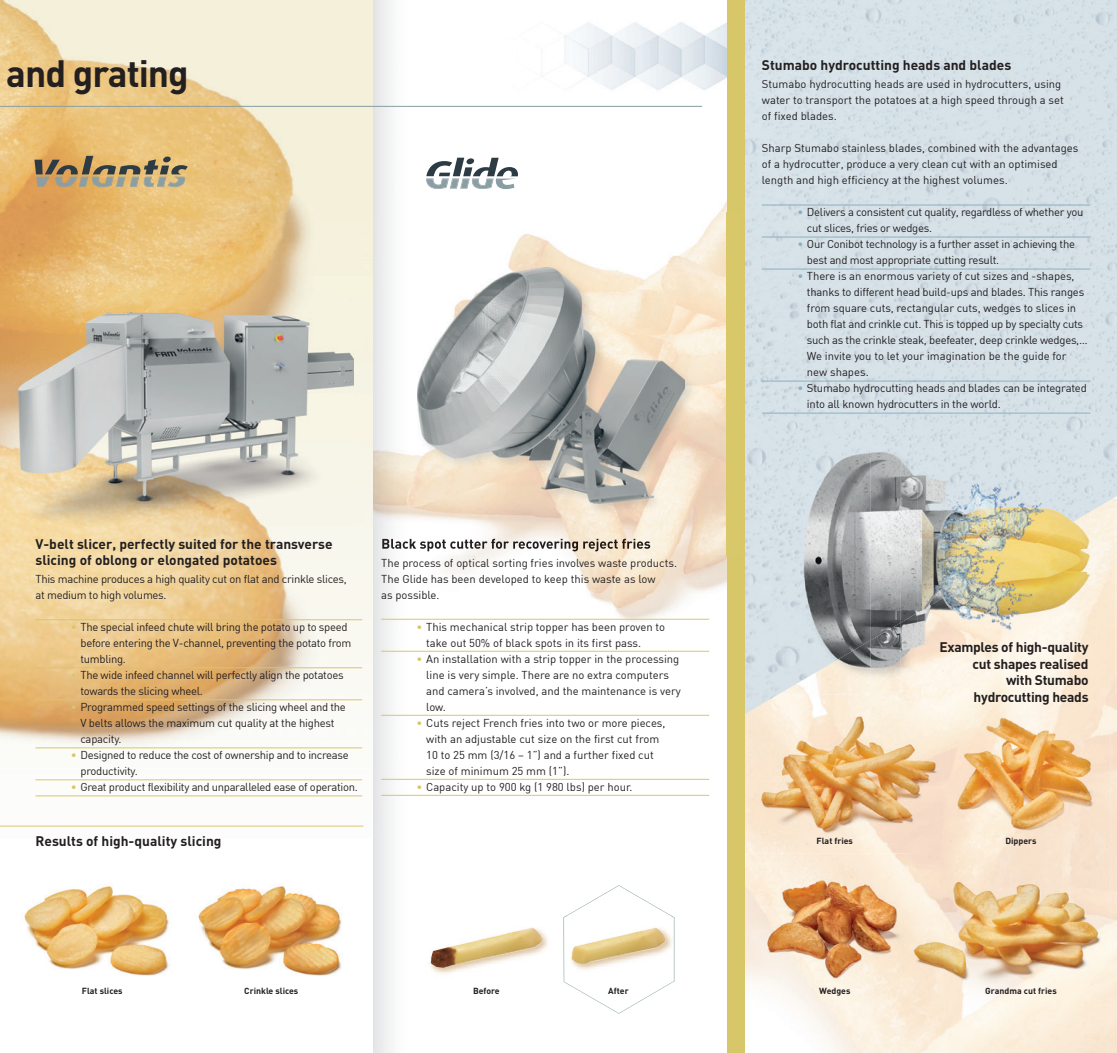
<style>
.page{position:relative;width:1117px;height:1053px;background:#fff}
.page>*{position:absolute;margin:0;border:0;box-sizing:border-box;transform-origin:0 0}
.t1{font:700 37.5px "DIN";letter-spacing:-.03em;color:#231f20}
.t2{font:700 13.75px/16.5px "DIN";color:#231f20}
.t3{font:700 13.75px/16.5px "DIN";letter-spacing:-.02em;color:#231f20;text-align:right}
.t4{font:11.25px/16px "DIN";letter-spacing:-.015em;color:#231f20}
.t5{font:700 8.75px "DIN";color:#231f20}
.s1{color:#d8c769}
.s2{color:#8ab1c1}
</style>
<div class="page">
<img style="left:413px;top:555px;width:313px;height:241px">
<img style="left:372px;top:0;width:354px;height:212px">
<img style="left:372px;top:555px;width:41px;height:497px">
<svg style="left:0;top:0;width:372px;height:827px"></svg>
<img style="left:744px;top:714px;width:372px;height:338px">
<img style="left:494px;top:21px;width:232px;height:72px">
<img style="left:747px;top:714px;width:175px;height:139px">
<img style="left:910px;top:839px;width:199px;height:153px">
<img style="left:747px;top:855px;width:195px;height:143px">
<img style="left:922px;top:714px;width:187px;height:140px">
<img style="left:922px;top:714px;width:20px;height:125px">
<img style="left:744px;top:0;width:372px;height:714px">
<img style="left:751px;top:447px;width:10px;height:290px">
<hr style="left:35px;top:619px;width:327px;height:1px;background:#d8c769">
<hr style="left:35px;top:667px;width:327px;height:1px;background:#d8c769">
<hr style="left:35px;top:699px;width:327px;height:1px;background:#d8c769">
<hr style="left:35px;top:747px;width:327px;height:1px;background:#d8c769">
<hr style="left:35px;top:779px;width:327px;height:1px;background:#d8c769">
<hr style="left:35px;top:795px;width:327px;height:1px;background:#d8c769">
<hr style="left:381px;top:619px;width:328px;height:1px;background:#d8c769">
<hr style="left:381px;top:651px;width:328px;height:1px;background:#d8c769">
<hr style="left:381px;top:715px;width:328px;height:1px;background:#d8c769">
<hr style="left:381px;top:779px;width:328px;height:1px;background:#d8c769">
<hr style="left:381px;top:795px;width:328px;height:1px;background:#d8c769">
<img style="left:24px;top:886px;width:318px;height:90px">
<img style="left:761px;top:694px;width:155px;height:93px">
<img style="left:761px;top:412px;width:155px;height:35px">
<img style="left:761px;top:447px;width:17px;height:257px">
<hr style="left:761px;top:205px;width:328px;height:1px;background:#8ab1c1">
<hr style="left:761px;top:237px;width:328px;height:1px;background:#8ab1c1">
<hr style="left:761px;top:269px;width:328px;height:1px;background:#8ab1c1">
<hr style="left:761px;top:381px;width:328px;height:1px;background:#8ab1c1">
<hr style="left:761px;top:413px;width:328px;height:1px;background:#8ab1c1">
<hr style="left:0;top:106px;width:702px;height:1px;background:#8a9ea3">
<img style="left:916px;top:613px;width:199px;height:81px">
<img style="left:916px;top:428px;width:199px;height:185px">
<img style="left:900px;top:622px;width:16px;height:72px">
<img style="left:900px;top:428px;width:16px;height:194px">
<img style="left:870px;top:640px;width:30px;height:54px">
<img style="left:773px;top:428px;width:127px;height:212px">
<img style="left:773px;top:447px;width:97px;height:247px">
<hr style="left:0;top:825px;width:363px;height:1px;background:#d8c769">
<img style="left:431px;top:930px;width:117px;height:44px">
<img style="left:430px;top:927px;width:111px;height:40px">
<svg style="left:563px;top:885px;width:111px;height:128px"></svg>
<img style="left:674px;top:917px;width:1px;height:64px">
<img style="left:568px;top:915px;width:101px;height:66px">
<img style="left:669px;top:915px;width:5px;height:66px">
<img style="left:563px;top:915px;width:5px;height:66px">
<img style="left:571px;top:927px;width:94px;height:36px">
<div style="left:726px;top:0;width:18px;height:1052px;background:#d8c769"></div>
<img style="left:14px;top:312px;width:339px;height:217px">
<img style="left:364px;top:212px;width:362px;height:343px">
<img style="left:413px;top:539px;width:67px;height:12px">
<img style="left:382px;top:539px;width:31px;height:10px">
<img style="left:417px;top:267px;width:267px;height:236px">
<svg style="left:426px;top:158px;width:92px;height:31px"></svg>
<svg style="left:34px;top:156px;width:154px;height:31px;background:#ae976b"></svg>
<p class="t1" style="left:6px;top:60px;width:184px">and grating</p>
<p class="t2" style="left:35px;top:537px;width:299px">V-belt slicer, perfectly suited for the transverse slicing of oblong or elongated potatoes</p>
<p class="t4" style="left:35px;top:572px;width:313px">This machine produces a high quality cut on flat and crinkle slices, at medium to high volumes.</p>
<p class="t4" style="left:80px;top:620px;width:272px;text-indent:-10px"><span class="s1">•</span> The special infeed chute will bring the potato up to speed before entering the V-channel, preventing the potato from tumbling.</p>
<p class="t4" style="left:80px;top:668px;width:264px;text-indent:-10px"><span class="s1">•</span> The wide infeed channel will perfectly align the potatoes towards the slicing wheel.</p>
<p class="t4" style="left:80px;top:700px;width:267px;text-indent:-10px"><span class="s1">•</span> Programmed speed settings of the slicing wheel and the<br>V belts allows the maximum cut quality at the highest capacity.</p>
<p class="t4" style="left:80px;top:748px;width:270px;text-indent:-10px"><span class="s1">•</span> Designed to reduce the cost of ownership and to increase productivity.</p>
<p class="t4" style="left:71px;top:780px;width:288px"><span class="s1">•</span> Great product flexibility and unparalleled ease of operation.</p>
<p class="t2" style="left:35px;top:833px;width:187px">Results of high-quality slicing</p>
<p class="t4" style="left:381px;top:555px;width:297px">The process of optical sorting fries involves waste products.<br>The Glide has been developed to keep this waste as low<br>as possible.</p>
<p class="t4" style="left:426px;top:619px;width:240px;text-indent:-10px"><span class="s1">•</span> This mechanical strip topper has been proven to take out 50% of black spots in its first pass.</p>
<p class="t4" style="left:426px;top:651px;width:256px;text-indent:-10px"><span class="s1">•</span> An installation with a strip topper in the processing line is very simple. There are no extra computers and camera’s involved, and the maintenance is very low.</p>
<p class="t4" style="left:426px;top:715px;width:241px;text-indent:-10px"><span class="s1">•</span> Cuts reject French fries into two or more pieces, with an adjustable cut size on the first cut from 10 to 25 mm (3/16 – 1”) and a further fixed cut size of minimum 25 mm (1”).</p>
<p class="t4" style="left:416px;top:779px;width:217px"><span class="s1">•</span> Capacity up to 900 kg (1 980 lbs) per hour.</p>
<p class="t5" style="left:82px;top:987px;width:42px">Flat slices</p>
<p class="t5" style="left:244px;top:987px;width:56px">Crinkle slices</p>
<p class="t5" style="left:473px;top:987px;width:28px">Before</p>
<p class="t5" style="left:608px;top:987px;width:22px">After</p>
<p class="t2" style="left:761px;top:58px;width:251px">Stumabo hydrocutting heads and blades</p>
<p class="t4" style="left:761px;top:77px;width:303px">Stumabo hydrocutting heads are used in hydrocutters, using water to transport the potatoes at a high speed through a set of fixed blades.</p>
<p class="t4" style="left:761px;top:141px;width:318px">Sharp Stumabo stainless blades, combined with the advantages of a hydrocutter, produce a very clean cut with an optimised length and high efficiency at the highest volumes.</p>
<p class="t4" style="left:806px;top:205px;width:278px;text-indent:-10px"><span class="s2">•</span> Delivers a consistent cut quality, regardless of whether you cut slices, fries or wedges.</p>
<p class="t4" style="left:806px;top:237px;width:269px;text-indent:-10px"><span class="s2">•</span> Our Conibot technology is a further asset in achieving the best and most appropriate cutting result.</p>
<p class="t4" style="left:806px;top:269px;width:282px;text-indent:-10px"><span class="s2">•</span> There is an enormous variety of cut sizes and -shapes, thanks to different head build-ups and blades. This ranges from square cuts, rectangular cuts, wedges to slices in both flat and crinkle cut. This is topped up by specialty cuts such as the crinkle steak, beefeater, deep crinkle wedges,… We invite you to let your imagination be the guide for new shapes.</p>
<p class="t4" style="left:806px;top:381px;width:281px;text-indent:-10px"><span class="s2">•</span> Stumabo hydrocutting heads and blades can be integrated into all known hydrocutters in the world.</p>
<p class="t3" style="left:939px;top:640px;width:151px">Examples of high-quality cut shapes realised<br>with Stumabo</p>
<p class="t3" style="left:973px;top:690px;width:116px">hydrocutting heads</p>
<p class="t5" style="left:816px;top:837px;width:38px">Flat fries</p>
<p class="t5" style="left:1005px;top:837px;width:33px">Dippers</p>
<p class="t5" style="left:819px;top:987px;width:33px">Wedges</p>
<p class="t5" style="left:985px;top:987px;width:73px">Grandma cut fries</p>
</div>
